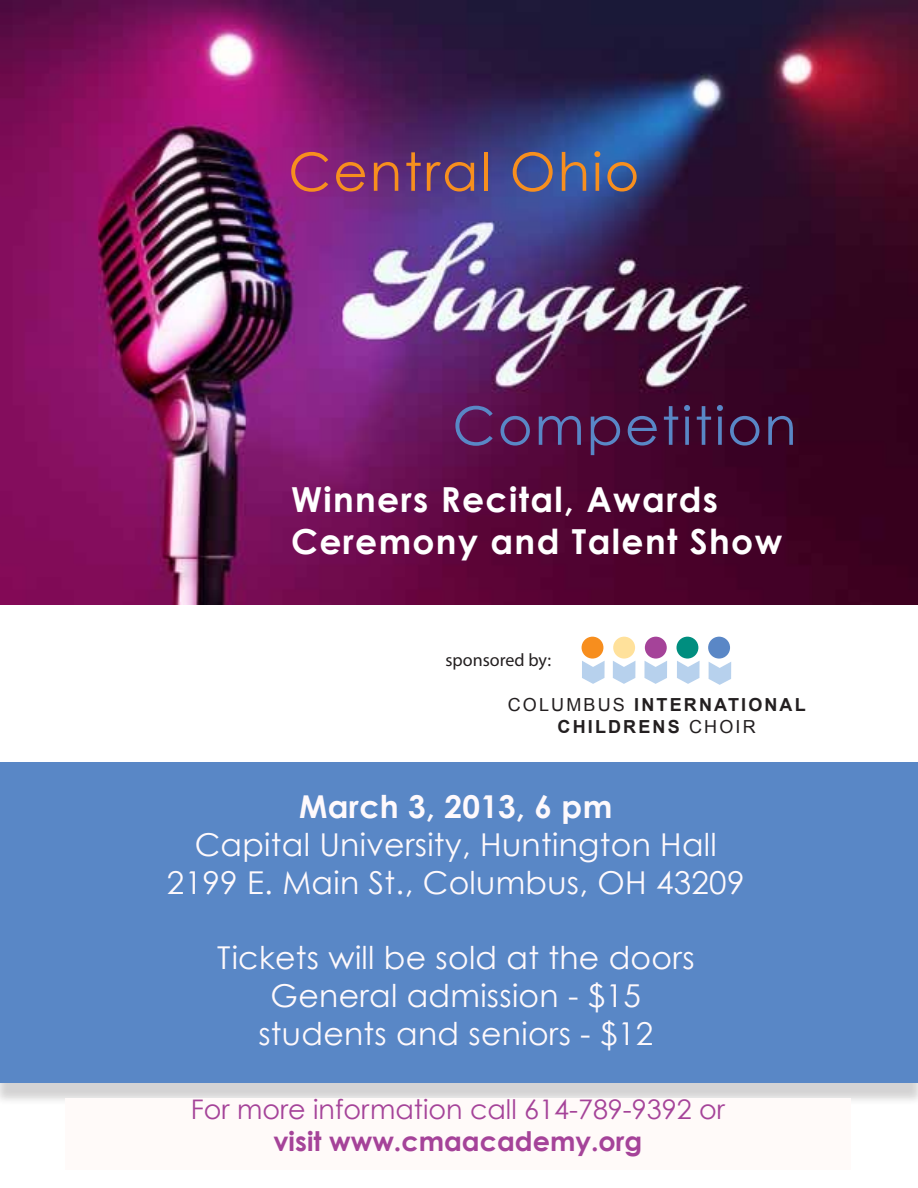
<style>
.page{position:relative;width:918px;height:1188px;background:#fff}
.page>*{position:absolute;margin:0;border:0;box-sizing:border-box;transform-origin:0 0}
.t1{font:53.1px "Century Gothic";letter-spacing:.04em;color:#5987c6}
.t2{font:52.8px "Century Gothic";letter-spacing:.04em;color:#f78f1e}
.t3{font:700 34.5px/41.4px "Century Gothic";letter-spacing:.04em;color:#fff}
.t4{font:31.5px/37.8px "Century Gothic";letter-spacing:.01em;color:#fef9fc;text-align:center}
.t5{font:700 31.5px "Century Gothic";letter-spacing:.01em;color:#fef9fc}
.t6{font:27px "Century Gothic";color:#a54399}
.t7{font:700 27px "Century Gothic";color:#a54399}
.t8{font:700 18px/21.6px "Arial";letter-spacing:.12em;color:#231f20;text-align:center}
.t9{font:18px "Myriad Pro";color:#231f20}
.s1{font-weight:400}
</style>
<div class="page">
<div style="left:0;top:769px;width:918px;height:337px;background:#231f20;opacity:.2"></div>
<div style="left:0;top:762px;width:918px;height:321px;background:#5987c6"></div>
<img style="left:0;top:0;width:918px;height:605px">
<div style="left:582px;top:637px;width:21px;height:22px;background:#f78e1e;border-radius:50%"></div>
<div style="left:613px;top:637px;width:22px;height:22px;background:#ffe19b;border-radius:50%"></div>
<div style="left:645px;top:637px;width:22px;height:22px;background:#a54399;border-radius:50%"></div>
<div style="left:677px;top:637px;width:21px;height:22px;background:#008e7f;border-radius:50%"></div>
<div style="left:708px;top:637px;width:22px;height:22px;background:#5a87c6;border-radius:50%"></div>
<svg style="left:582px;top:661px;width:23px;height:23px"></svg>
<svg style="left:613px;top:661px;width:22px;height:23px"></svg>
<svg style="left:644px;top:661px;width:23px;height:23px"></svg>
<svg style="left:677px;top:661px;width:23px;height:23px"></svg>
<svg style="left:709px;top:662px;width:22px;height:23px"></svg>
<div style="left:65px;top:1098px;width:785px;height:72px;background:#fffaf9"></div>
<h2 class="t2" style="left:288px;top:140px;width:352px">Central Ohio</h2>
<h1 class="t1" style="left:453px;top:393px;width:346px">Competition</h1>
<p class="t3" style="left:291px;top:478px;width:493px">Winners Recital, Awards<br>Ceremony and Talent Show</p>
<p class="t9" style="left:446px;top:649px;width:107px">sponsored by:</p>
<p class="t8" style="left:508px;top:695px;width:299px"><span class="s1">COLUMBUS</span> INTERNATIONAL<br>CHILDRENS <span class="s1">CHOIR</span></p>
<p class="t5" style="left:299px;top:787px;width:315px">March 3, 2013, 6 pm</p>
<p class="t4" style="left:167px;top:825px;width:579px">Capital University, Huntington Hall<br>2199 E. Main St., Columbus, OH 43209</p>
<p class="t4" style="left:217px;top:938px;width:479px">Tickets will be sold at the doors<br>General admission - $15 students and seniors - $12</p>
<p class="t6" style="left:191px;top:1092px;width:536px">For more information call 614-789-9392 or</p>
<p class="t7" style="left:274px;top:1124px;width:370px">visit www.cmaacademy.org</p>
</div>
